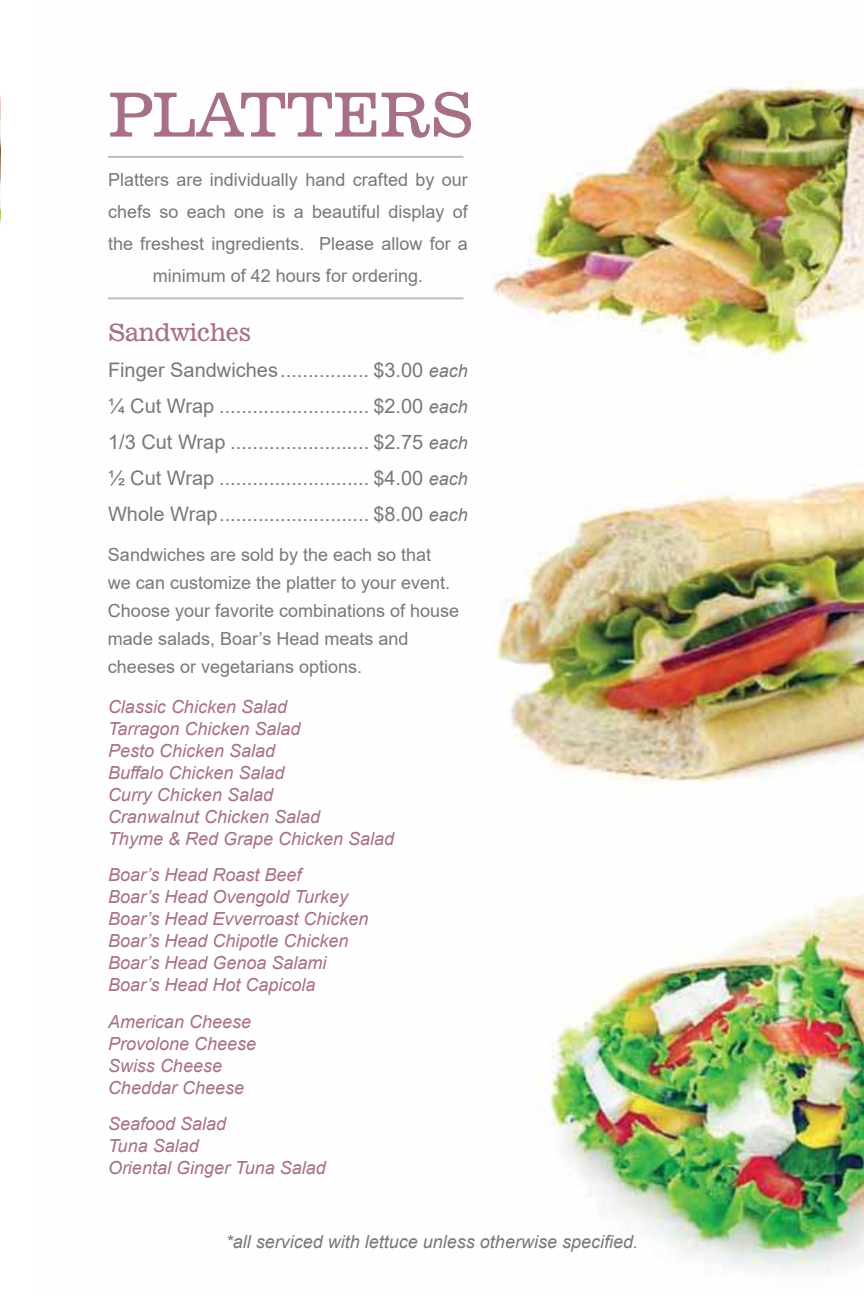
<style>
.page{position:relative;width:864px;height:1296px;background:#fff}
.page>*{position:absolute;margin:0;border:0;box-sizing:border-box;transform-origin:0 0}
.t1{font:61px "News 701 BT Roman A";color:#a77089}
.t2{font:24px "News 701 BT Roman A";letter-spacing:-.015em;color:#a77089}
.t3{font:20px/36px "Arial";color:#77787b;text-align:justify}
.t4{font:italic 18px/22px "Arial";color:#a77089}
.t5{font:18px/28px "Arial";color:#77787b}
.t6{font:italic 18px "Arial";color:#77787b}
.s1{font-style:italic;font-size:18px}
</style>
<div class="page">
<img style="left:0;top:95px;width:1px;height:129px">
<img style="left:108px;top:83px;width:756px;height:1188px">
<hr style="left:108px;top:156px;width:356px;height:2px;background:#bcbec0">
<hr style="left:108px;top:297px;width:356px;height:2px;background:#bcbec0">
<h1 class="t1" style="left:108px;top:78px;width:135px">Platters</h1>
<p class="t5" style="left:108px;top:164px;width:361px;line-height:32px;text-align:center">Platters are individually hand crafted by our chefs so each one is a beautiful display of the freshest ingredients. Please allow for a minimum of 42 hours for ordering.</p>
<h2 class="t2" style="left:108px;top:318px;width:145px">Sandwiches</h2>
<p class="t3" style="left:108px;top:352px;width:361px">Finger Sandwiches................ $3.00 <span class="s1">each </span>¼ Cut Wrap ........................... $2.00 <span class="s1">each </span>1/3 Cut Wrap ......................... $2.75 <span class="s1">each </span>½ Cut Wrap ........................... $4.00 <span class="s1">each </span>Whole Wrap........................... $8.00 <span class="s1">each</span></p>
<p class="t5" style="left:108px;top:540px;width:353px">Sandwiches are sold by the each so that<br>we can customize the platter to your event.<br>Choose your favorite combinations of house made salads, Boar’s Head meats and cheeses or vegetarians options.</p>
<p class="t4" style="left:108px;top:696px;width:288px">Classic Chicken Salad<br>Tarragon Chicken Salad<br>Pesto Chicken Salad<br>Buffalo Chicken Salad<br>Curry Chicken Salad<br>Cranwalnut Chicken Salad<br>Thyme &amp; Red Grape Chicken Salad</p>
<p class="t4" style="left:108px;top:864px;width:262px">Boar’s Head Roast Beef<br>Boar’s Head Ovengold Turkey<br>Boar’s Head Evverroast Chicken<br>Boar’s Head Chipotle Chicken<br>Boar’s Head Genoa Salami<br>Boar’s Head Hot Capicola</p>
<p class="t4" style="left:108px;top:1011px;width:150px">American Cheese<br>Provolone Cheese<br>Swiss Cheese<br>Cheddar Cheese</p>
<p class="t4" style="left:108px;top:1113px;width:219px">Seafood Salad<br>Tuna Salad<br>Oriental Ginger Tuna Salad</p>
<p class="t6" style="left:226px;top:1230px;width:414px">*all serviced with lettuce unless otherwise specified.</p>
</div>
